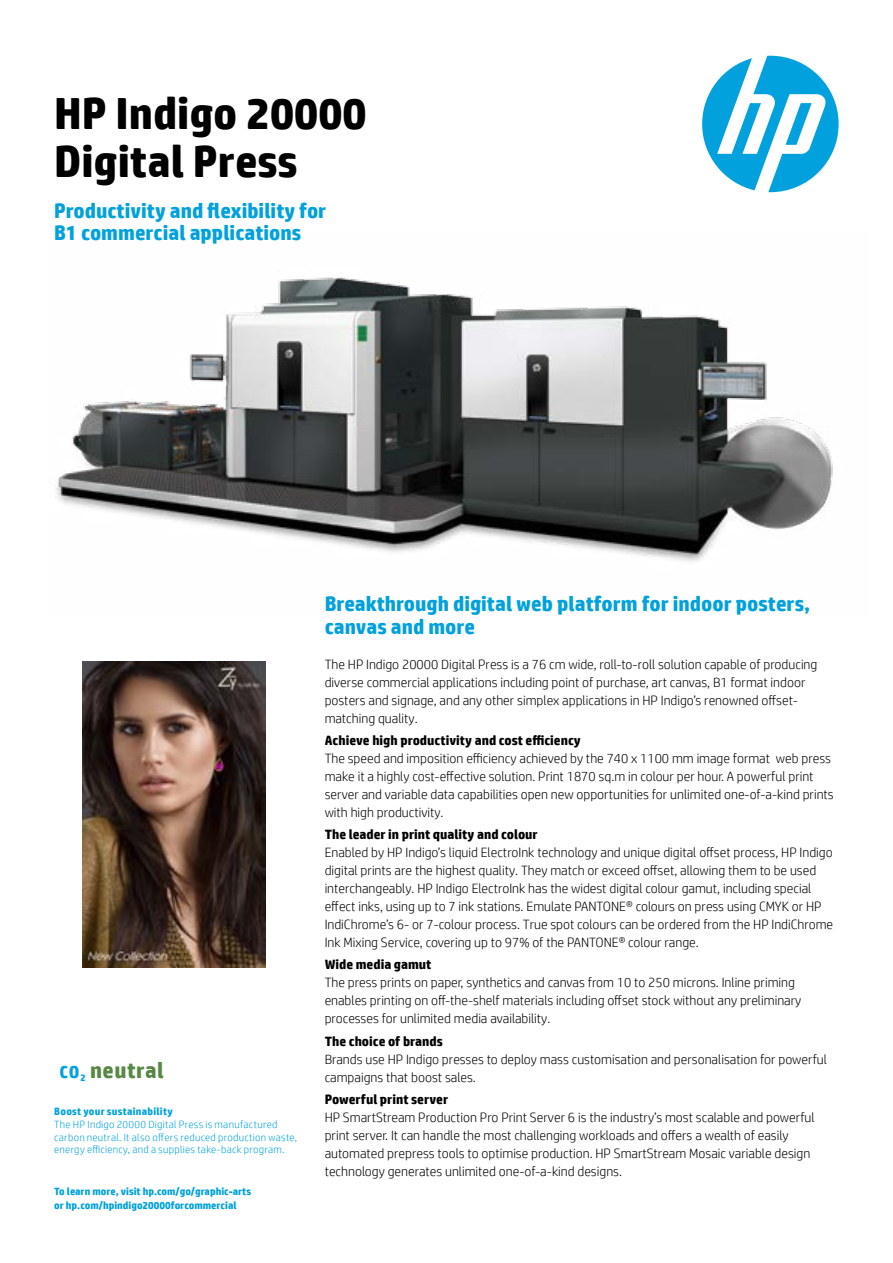
<style>
.page{position:relative;width:893px;height:1263px;background:#fff}
.page>*{position:absolute;margin:0;border:0;box-sizing:border-box;transform-origin:0 0}
.t1{font:700 45px/48px "HP Simplified";color:#000}
.t2{font:700 22.35px "HP Simplified";letter-spacing:.02em;color:#578844}
.t3{font:700 21px/22.5px "HP Simplified";color:#00a1dd}
.t4{font:700 17.4px "HP Simplified";color:#00a1dd}
.t5{font:300 13.5px/18px "HP Simplified";color:#000}
.t6{font:700 13.5px "HP Simplified";color:#000}
.t7{font:300 10.5px/12.6px "HP Simplified";letter-spacing:.025em;color:#00a1dd}
.t8{font:700 10.5px/13.5px "HP Simplified";color:#00a1dd}
.t9{font:700 10.5px "HP Simplified";letter-spacing:.025em;color:#00a1dd}
</style>
<div class="page">
<img style="left:55px;top:277px;width:778px;height:285px">
<img style="left:82px;top:662px;width:184px;height:306px">
<svg style="left:702px;top:56px;width:137px;height:136px"></svg>
<h1 class="t1" style="left:54px;top:89px;width:314px">HP Indigo 20000<br>Digital Press</h1>
<h3 class="t3" style="left:54px;top:199px;width:274px">Productivity and flexibility for<br>B1 commercial applications</h3>
<p class="t4" style="left:60px;top:1062px;width:28px">CO<sub>2</sub></p>
<h2 class="t2" style="left:90px;top:1057px;width:75px">neutral</h2>
<p class="t9" style="left:54px;top:1105px;width:120px">Boost your sustainability</p>
<p class="t7" style="left:54px;top:1118px;width:244px">The HP Indigo 20000 Digital Press is manufactured carbon neutral. It also offers reduced production waste, energy efficiency, and a supplies take-back program.</p>
<p class="t8" style="left:54px;top:1185px;width:198px">To learn more, visit hp.com/go/graphic-arts or hp.com/hpindigo20000forcommercial</p>
<h3 class="t3" style="left:325px;top:592px;width:487px">Breakthrough digital web platform for indoor posters, canvas and more</h3>
<p class="t5" style="left:325px;top:655px;width:494px">The HP Indigo 20000 Digital Press is a 76 cm wide, roll-to-roll solution capable of producing diverse commercial applications including point of purchase, art canvas, B1 format indoor posters and signage, and any other simplex applications in HP Indigo’s renowned offset&shy;matching quality.</p>
<p class="t6" style="left:325px;top:732px;width:258px">Achieve high productivity and cost efficiency</p>
<p class="t5" style="left:325px;top:749px;width:511px">The speed and imposition efficiency achieved by the 740 x 1100 mm image format web press make it a highly cost-effective solution. Print 1870 sq.m in colour per hour. A powerful print server and variable data capabilities open new opportunities for unlimited one-of-a-kind prints with high productivity.</p>
<p class="t6" style="left:325px;top:826px;width:214px">The leader in print quality and colour</p>
<p class="t5" style="left:325px;top:843px;width:510px">Enabled by HP Indigo’s liquid ElectroInk technology and unique digital offset process, HP Indigo digital prints are the highest quality. They match or exceed offset, allowing them to be used interchangeably. HP Indigo ElectroInk has the widest digital colour gamut, including special effect inks, using up to 7 ink stations. Emulate PANTONE® colours on press using CMYK or HP IndiChrome’s 6- or 7-colour process. True spot colours can be ordered from the HP IndiChrome Ink Mixing Service, covering up to 97% of the PANTONE® colour range.</p>
<p class="t6" style="left:325px;top:957px;width:108px">Wide media gamut</p>
<p class="t5" style="left:325px;top:973px;width:478px">The press prints on paper, synthetics and canvas from 10 to 250 microns. Inline priming enables printing on off-the-shelf materials including offset stock without any preliminary processes for unlimited media availability.</p>
<p class="t6" style="left:325px;top:1033px;width:120px">The choice of brands</p>
<p class="t5" style="left:325px;top:1050px;width:504px">Brands use HP Indigo presses to deploy mass customisation and personalisation for powerful campaigns that boost sales.</p>
<p class="t6" style="left:325px;top:1091px;width:125px">Powerful print server</p>
<p class="t5" style="left:325px;top:1108px;width:492px">HP SmartStream Production Pro Print Server 6 is the industry’s most scalable and powerful print server. It can handle the most challenging workloads and offers a wealth of easily automated prepress tools to optimise production. HP SmartStream Mosaic variable design technology generates unlimited one-of-a-kind designs.</p>
</div>
